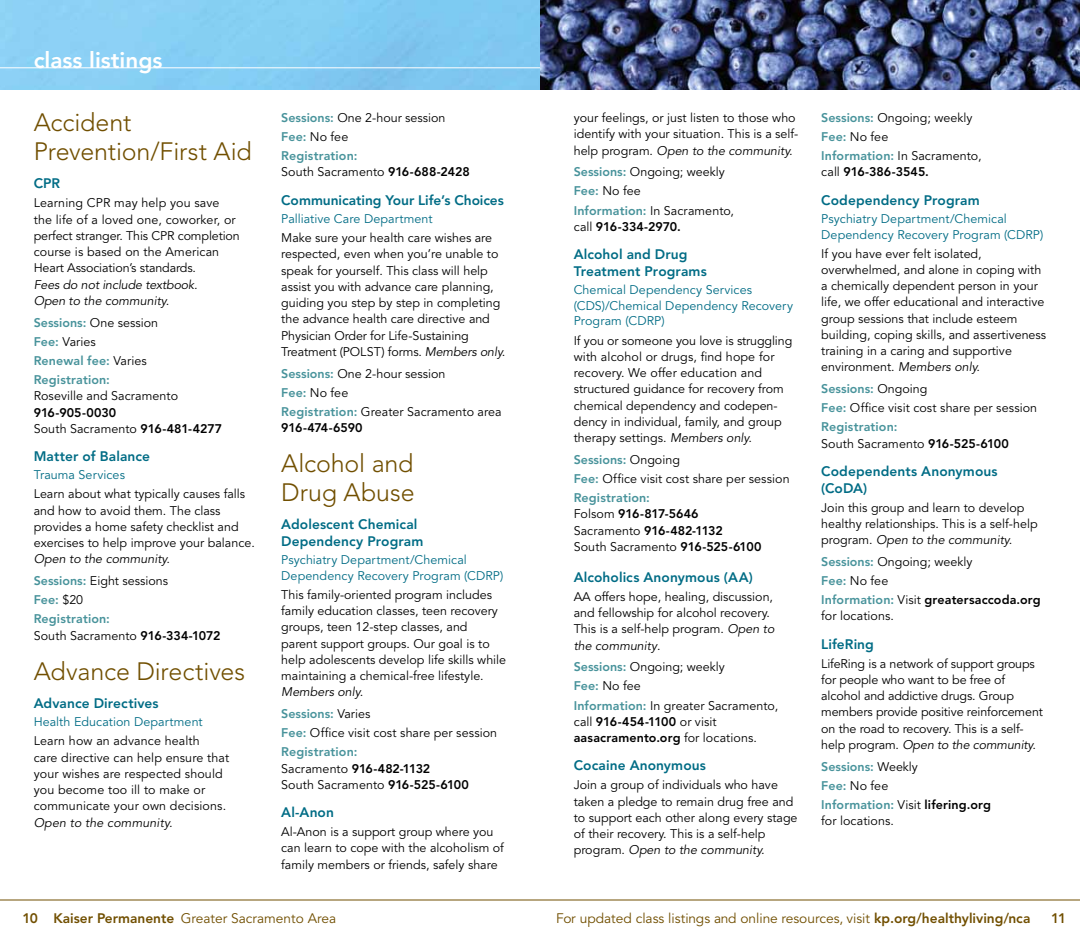
<style>
.page{position:relative;width:1080px;height:945px;background:#fff}
.page>*{position:absolute;margin:0;border:0;box-sizing:border-box;transform-origin:0 0}
.t1{font:300 25px/28.8px "Avenir";letter-spacing:-.005em;color:#714f00}
.t2{font:800 22.5px "Avenir";color:#fff}
.t3{font:800 13.75px/16.9px "Avenir";letter-spacing:.005em;color:#006c85}
.t4{font:13.75px "Avenir";color:#714f00}
.t5{font:800 13.75px "Avenir";color:#714f00}
.t6{font:12.5px/16.2px "Avenir";color:#000}
.t7{font:12.5px/15.6px "Avenir";letter-spacing:.005em;color:#006c85}
.t8{font:800 12.5px/19px "Avenir";letter-spacing:.01em;color:#48939b}
.t9{font:800 12.5px/16.2px "Avenir";letter-spacing:-.005em;color:#000}
.t10{font:italic 12.5px/21.9px "Avenir";color:#000}
.t11{font:800 12.5px "Avenir";letter-spacing:-.025em;color:#000}
.s1{font-weight:400;color:#000}
.s2{font-weight:400}
.s3{font-weight:800;font-style:normal;color:#48939b}
.s4{font-style:normal}
.s5{font-weight:800}
.s6{font-style:italic}
.s7{font-weight:800;color:#48939b}
.s8{color:#000}
</style>
<div class="page">
<hr style="left:540px;top:900px;width:540px;height:1px;background:#714f00">
<img style="left:0;top:0;width:1080px;height:90px">
<hr style="left:0;top:67px;width:551px;height:1px;background:#fff">
<hr style="left:0;top:900px;width:540px;height:1px;background:#714f00">
<h2 class="t2" style="left:34px;top:46px;width:130px">class listings</h2>
<h1 class="t1" style="left:34px;top:108px;width:219px">Accident<br>Prevention/First Aid</h1>
<p class="t3" style="left:34px;top:175px;width:28px">CPR</p>
<p class="t6" style="left:34px;top:195px;width:208px">Learning CPR may help you save the life of a loved one, coworker, or perfect stranger. This CPR completion course is based on the American Heart Association’s standards.</p>
<p class="t10" style="left:34px;top:277px;width:165px;line-height:16.2px">Fees do not include textbook.<br>Open to the community.</p>
<p class="t8" style="left:34px;top:313px;width:126px">Sessions: <span class="s1">One session<br></span>Fee: <span class="s1">Varies<br></span>Renewal fee: <span class="s1">Varies<br></span>Registration:</p>
<p class="t6" style="left:34px;top:388px;width:146px">Roseville and Sacramento</p>
<p class="t9" style="left:34px;top:404px;width:190px">916-905-0030<br><span class="s2">South Sacramento</span> 916-481-4277</p>
<p class="t3" style="left:34px;top:448px;width:118px">Matter of Balance</p>
<p class="t7" style="left:34px;top:468px;width:93px">Trauma Services</p>
<p class="t6" style="left:34px;top:486px;width:223px">Learn about what typically causes falls and how to avoid them. The class provides a home safety checklist and exercises to help improve your balance.</p>
<p class="t10" style="left:34px;top:549px;width:138px">Open to the community.<br><span class="s3">Sessions:</span> <span class="s4">Eight sessions</span></p>
<p class="t8" style="left:34px;top:590px;width:78px">Fee: <span class="s1">$20<br></span>Registration:</p>
<p class="t6" style="left:34px;top:628px;width:188px">South Sacramento <span class="s5">916-334-1072</span></p>
<h1 class="t1" style="left:34px;top:657px;width:213px">Advance Directives</h1>
<p class="t3" style="left:34px;top:695px;width:126px">Advance Directives</p>
<p class="t7" style="left:34px;top:714px;width:171px">Health Education Department</p>
<p class="t6" style="left:34px;top:733px;width:197px">Learn how an advance health<br>care directive can help ensure that your wishes are respected should you become too ill to make or communicate your own decisions.</p>
<p class="t10" style="left:34px;top:812px;width:140px">Open to the community.</p>
<p class="t8" style="left:281px;top:108px;width:166px">Sessions: <span class="s1">One 2-hour session<br></span>Fee: <span class="s1">No fee<br></span>Registration:</p>
<p class="t6" style="left:281px;top:164px;width:190px">South Sacramento <span class="s5">916-688-2428</span></p>
<p class="t3" style="left:281px;top:191px;width:224px">Communicating Your Life’s Choices</p>
<p class="t7" style="left:281px;top:211px;width:153px">Palliative Care Department</p>
<p class="t6" style="left:281px;top:230px;width:225px">Make sure your health care wishes are respected, even when you’re unable to speak for yourself. This class will help assist you with advance care planning, guiding you step by step in completing the advance health care directive and Physician Order for Life-Sustaining Treatment (POLST) forms. <span class="s6">Members only.</span></p>
<p class="t6" style="left:281px;top:364px;width:222px;line-height:19px"><span class="s7">Sessions:</span> One 2-hour session<br><span class="s7">Fee:</span> No fee<br><span class="s7">Registration:</span> Greater Sacramento area</p>
<p class="t11" style="left:281px;top:420px;width:83px">916-474-6590</p>
<h1 class="t1" style="left:281px;top:449px;width:135px">Alcohol and<br>Drug Abuse</h1>
<p class="t3" style="left:281px;top:516px;width:144px">Adolescent Chemical<br>Dependency Program</p>
<p class="t7" style="left:281px;top:552px;width:224px">Psychiatry Department/Chemical<br>Dependency Recovery Program (CDRP)</p>
<p class="t6" style="left:281px;top:587px;width:226px">This family-oriented program includes family education classes, teen recovery groups, teen 12-step classes, and parent support groups. Our goal is to help adolescents develop life skills while maintaining a chemical-free lifestyle.</p>
<p class="t10" style="left:281px;top:682px;width:91px">Members only.<br><span class="s3">Sessions:</span> <span class="s4">Varies</span></p>
<p class="t6" style="left:281px;top:724px;width:218px;line-height:19px"><span class="s7">Fee:</span> Office visit cost share per session<br><span class="s7">Registration:</span></p>
<p class="t6" style="left:281px;top:761px;width:189px">Sacramento <span class="s5">916-482-1132<br></span>South Sacramento <span class="s5">916-525-6100</span></p>
<p class="t3" style="left:281px;top:804px;width:54px">Al-Anon</p>
<p class="t6" style="left:281px;top:824px;width:224px">Al-Anon is a support group where you can learn to cope with the alcoholism of family members or friends, safely share</p>
<p class="t6" style="left:574px;top:110px;width:226px">your feelings, or just listen to those who identify with your situation. This is a self&shy;help program. <span class="s6">Open to the community.</span></p>
<p class="t6" style="left:574px;top:163px;width:162px;line-height:19.1px"><span class="s7">Sessions:</span> Ongoing; weekly<br><span class="s7">Fee:</span> No fee<br><span class="s7">Information:</span> In Sacramento,</p>
<p class="t9" style="left:574px;top:218px;width:109px"><span class="s2">call</span> 916-334-2970.</p>
<p class="t3" style="left:574px;top:246px;width:135px">Alcohol and Drug<br>Treatment Programs</p>
<p class="t7" style="left:574px;top:282px;width:221px">Chemical Dependency Services (CDS)/Chemical Dependency Recovery<br>Program (CDRP)</p>
<p class="t6" style="left:574px;top:332px;width:220px">If you or someone you love is struggling with alcohol or drugs, find hope for recovery. We offer education and structured guidance for recovery from chemical dependency and codepen&shy;dency in individual, family, and group therapy settings. <span class="s6">Members only.</span></p>
<p class="t6" style="left:574px;top:450px;width:218px;line-height:19px"><span class="s7">Sessions:</span> Ongoing<br><span class="s7">Fee:</span> Office visit cost share per session<br><span class="s7">Registration:</span></p>
<p class="t9" style="left:574px;top:506px;width:189px"><span class="s2">Folsom</span> 916-817-5646<br><span class="s2">Sacramento</span> 916-482-1132<br><span class="s2">South Sacramento</span> 916-525-6100</p>
<p class="t3" style="left:574px;top:568px;width:181px">Alcoholics Anonymous (AA)</p>
<p class="t6" style="left:574px;top:589px;width:202px">AA offers hope, healing, discussion, and fellowship for alcohol recovery.<br>This is a self-help program. <span class="s6">Open to the community</span>.</p>
<p class="t6" style="left:574px;top:658px;width:206px;line-height:19px"><span class="s7">Sessions:</span> Ongoing; weekly<br><span class="s7">Fee:</span> No fee<br><span class="s7">Information:</span> In greater Sacramento,</p>
<p class="t9" style="left:574px;top:713px;width:185px"><span class="s2">call</span> 916-454-1100 <span class="s2">or visit </span>aasacramento.org <span class="s2">for locations.</span></p>
<p class="t3" style="left:574px;top:757px;width:134px">Cocaine Anonymous</p>
<p class="t6" style="left:574px;top:777px;width:225px">Join a group of individuals who have taken a pledge to remain drug free and to support each other along every stage of their recovery. This is a self-help program. <span class="s6">Open to the community.</span></p>
<p class="t6" style="left:821px;top:109px;width:162px;line-height:19.1px"><span class="s7">Sessions:</span> Ongoing; weekly<br><span class="s7">Fee:</span> No fee<br><span class="s7">Information:</span> In Sacramento,</p>
<p class="t9" style="left:821px;top:164px;width:109px"><span class="s2">call</span> 916-386-3545.</p>
<p class="t3" style="left:821px;top:191px;width:160px">Codependency Program</p>
<p class="t7" style="left:821px;top:211px;width:224px">Psychiatry Department/Chemical<br>Dependency Recovery Program (CDRP)</p>
<p class="t6" style="left:821px;top:246px;width:226px">If you have ever felt isolated, overwhelmed, and alone in coping with a chemically dependent person in your life, we offer educational and interactive group sessions that include esteem building, coping skills, and assertiveness training in a caring and supportive environment. <span class="s6">Members only.</span></p>
<p class="t6" style="left:821px;top:380px;width:218px;line-height:19px"><span class="s7">Sessions:</span> Ongoing<br><span class="s7">Fee:</span> Office visit cost share per session<br><span class="s7">Registration:</span></p>
<p class="t6" style="left:821px;top:436px;width:189px">South Sacramento <span class="s5">916-525-6100</span></p>
<p class="t3" style="left:821px;top:463px;width:178px">Codependents Anonymous (CoDA)</p>
<p class="t6" style="left:821px;top:500px;width:218px">Join this group and learn to develop healthy relationships. This is a self-help program. <span class="s6">Open to the community.</span></p>
<p class="t8" style="left:821px;top:552px;width:221px">Sessions: <span class="s1">Ongoing; weekly<br></span>Fee: <span class="s1">No fee<br></span>Information: <span class="s1">Visit</span> <span class="s8">greatersaccoda.org</span></p>
<p class="t6" style="left:821px;top:608px;width:74px">for locations.</p>
<p class="t3" style="left:821px;top:635px;width:54px">LifeRing</p>
<p class="t6" style="left:821px;top:656px;width:223px">LifeRing is a network of support groups for people who want to be free of alcohol and addictive drugs. Group members provide positive reinforcement on the road to recovery. This is a self&shy;help program. <span class="s6">Open to the community.</span></p>
<p class="t8" style="left:821px;top:757px;width:171px">Sessions: <span class="s1">Weekly<br></span>Fee: <span class="s1">No fee<br></span>Information: <span class="s1">Visit</span> <span class="s8">lifering.org</span></p>
<p class="t6" style="left:821px;top:813px;width:74px">for locations.</p>
<p class="t4" style="left:22px;top:910px;width:315px"><span class="s5">10 Kaiser Permanente</span> Greater Sacramento Area</p>
<p class="t4" style="left:556px;top:910px;width:476px">For updated class listings and online resources, visit <span class="s5">kp.org/healthyliving/nca</span></p>
<p class="t5" style="left:1051px;top:910px;width:17px">11</p>
</div>
